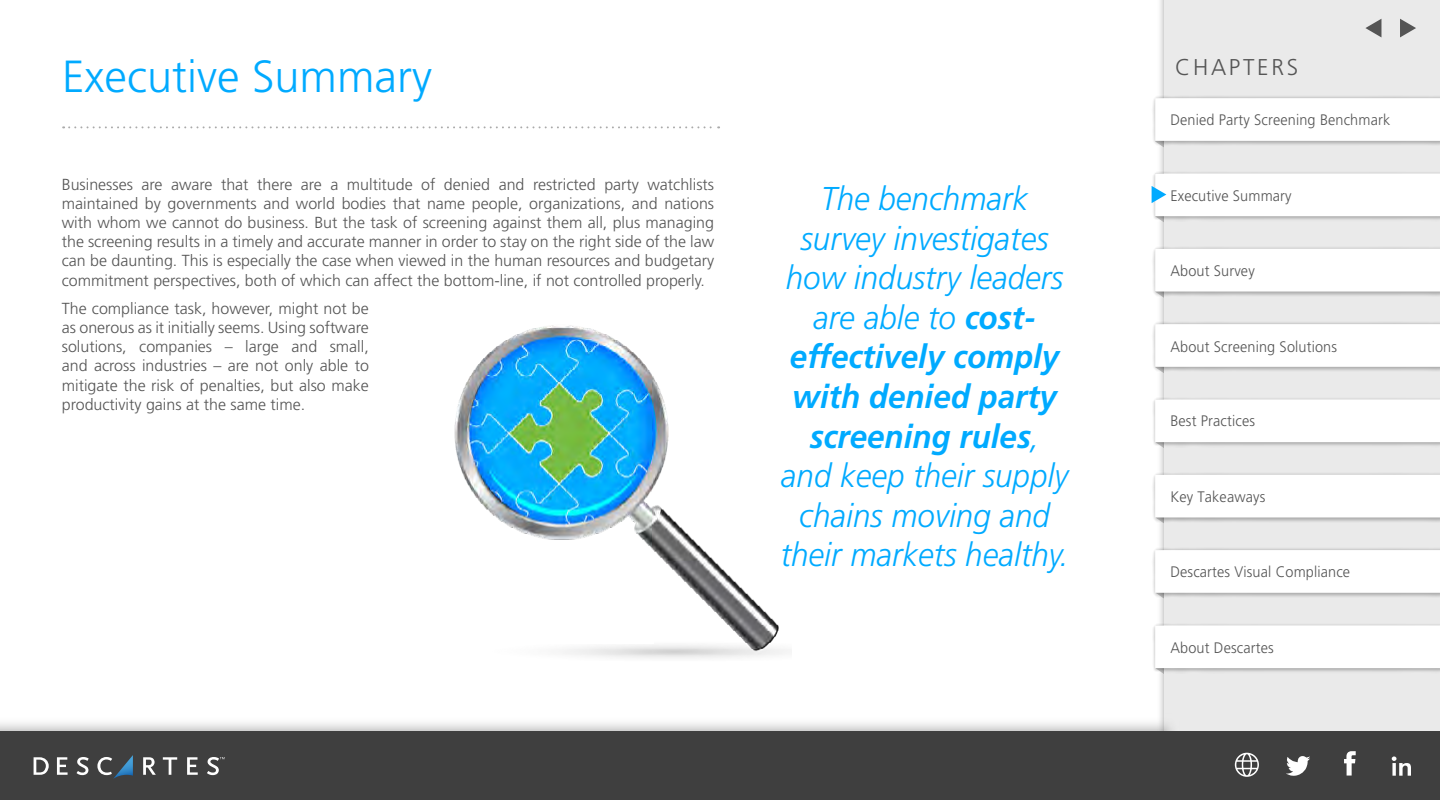
<style>
.page{position:relative;width:1440px;height:800px;background:#fff}
.page>*{position:absolute;margin:0;border:0;box-sizing:border-box;transform-origin:0 0}
.t1{font:300 45px "Frutiger LT Std";color:#0af}
.t2{font:italic 300 33px/39.6px "Frutiger LT Std";color:#0af;text-align:center;scale:.95 1}
.t3{font:300 22.8px "Frutiger LT Std";letter-spacing:.12em;color:#555}
.t4{font:300 16px/19.2px "Frutiger LT Std";color:#555;text-align:justify}
.t5{font:300 15.2px "Frutiger LT Std";letter-spacing:.01em;color:#555;scale:.95 1}
.s1{font-weight:700}
</style>
<div class="page">
<svg style="left:1160px;top:0;width:5px;height:714px"></svg>
<div style="left:1165px;top:0;width:275px;height:800px;background:#eaeaea"></div>
<img style="left:1153px;top:95px;width:287px;height:48px">
<svg style="left:1155px;top:98px;width:285px;height:67px"></svg>
<img style="left:1153px;top:246px;width:287px;height:48px">
<svg style="left:1155px;top:249px;width:285px;height:66px"></svg>
<img style="left:1153px;top:321px;width:287px;height:48px">
<svg style="left:1155px;top:324px;width:285px;height:66px"></svg>
<img style="left:1153px;top:472px;width:287px;height:48px">
<svg style="left:1155px;top:475px;width:285px;height:66px"></svg>
<img style="left:1153px;top:397px;width:287px;height:47px">
<svg style="left:1155px;top:399px;width:285px;height:67px"></svg>
<img style="left:1153px;top:546px;width:287px;height:49px">
<svg style="left:1155px;top:550px;width:285px;height:66px"></svg>
<img style="left:1153px;top:623px;width:287px;height:47px">
<svg style="left:1155px;top:625px;width:285px;height:67px"></svg>
<svg style="left:1400px;top:19px;width:16px;height:18px"></svg>
<svg style="left:1365px;top:19px;width:16px;height:18px"></svg>
<svg style="left:0;top:714px;width:1172px;height:17px"></svg>
<div style="left:0;top:731px;width:1440px;height:69px;background:#3f3f3f"></div>
<svg style="left:1392px;top:756px;width:19px;height:20px"></svg>
<svg style="left:1344px;top:751px;width:12px;height:25px"></svg>
<svg style="left:1286px;top:756px;width:24px;height:20px"></svg>
<svg style="left:1235px;top:753px;width:24px;height:24px"></svg>
<svg style="left:34px;top:757px;width:15px;height:18px"></svg>
<svg style="left:57px;top:757px;width:11px;height:18px"></svg>
<svg style="left:77px;top:757px;width:12px;height:18px"></svg>
<svg style="left:143px;top:757px;width:13px;height:18px"></svg>
<svg style="left:163px;top:757px;width:14px;height:18px"></svg>
<svg style="left:187px;top:757px;width:11px;height:18px"></svg>
<svg style="left:207px;top:757px;width:18px;height:18px"></svg>
<svg style="left:97px;top:755px;width:36px;height:24px"></svg>
<svg style="left:1152px;top:173px;width:288px;height:66px"></svg>
<svg style="left:63px;top:126px;width:656px;height:2px"></svg>
<img style="left:454px;top:325px;width:334px;height:333px">
<div style="left:354px;top:580px;width:300px;height:64px;background:#fff"></div>
<h1 class="t1" style="left:62px;top:51px;width:371px">Executive Summary</h1>
<p class="t4" style="left:62px;top:175px;width:654px">Businesses are aware that there are a multitude of denied and restricted party watchlists maintained by governments and world bodies that name people, organizations, and nations with whom we cannot do business. But the task of screening against them all, plus managing the screening results in a timely and accurate manner in order to stay on the right side of the law can be daunting. This is especially the case when viewed in the human resources and budgetary commitment perspectives, both of which can affect the bottom-line, if not controlled properly.</p>
<p class="t4" style="left:62px;top:299px;width:309px">The compliance task, however, might not be as onerous as it initially seems. Using software solutions, companies – large and small, and across industries – are not only able to mitigate the risk of penalties, but also make productivity gains at the same time.</p>
<h2 class="t2" style="left:781px;top:179px;width:305px">The benchmark survey investigates how industry leaders are able to <span class="s1">cost&shy;effectively comply with denied party screening rules</span>, and keep their supply chains moving and their markets healthy.</h2>
<h3 class="t3" style="left:1175px;top:54px;width:125px">CHAPTERS</h3>
<p class="t5" style="left:1170px;top:111px;width:233px">Denied Party Screening Benchmark</p>
<p class="t5" style="left:1170px;top:187px;width:129px">Executive Summary</p>
<p class="t5" style="left:1170px;top:262px;width:90px">About Survey</p>
<p class="t5" style="left:1170px;top:338px;width:177px">About Screening Solutions</p>
<p class="t5" style="left:1170px;top:412px;width:91px">Best Practices</p>
<p class="t5" style="left:1170px;top:488px;width:101px">Key Takeaways</p>
<p class="t5" style="left:1170px;top:563px;width:191px">Descartes Visual Compliance</p>
<p class="t5" style="left:1170px;top:639px;width:110px">About Descartes</p>
</div>
